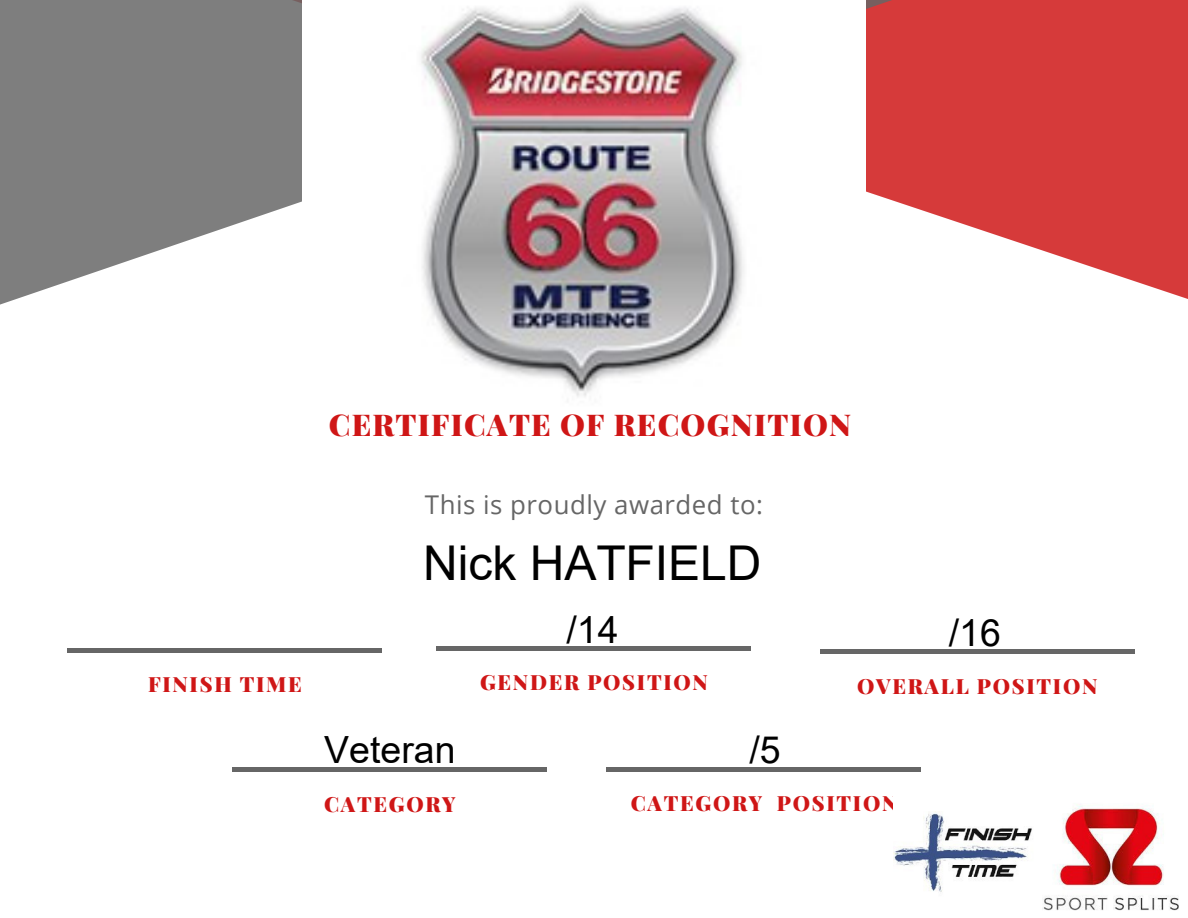
<style>
.page{position:relative;width:1188px;height:918px;background:#fff}
.page>*{position:absolute;margin:0;border:0;box-sizing:border-box;transform-origin:0 0}
.t1{font:48px "Arial";color:#000}
.t2{font:37.5px "Arial";color:#000}
.t3{font:900 30.15px "Playfair Display";letter-spacing:.04em;color:#cf1616}
.t4{font:25.8px "Open Sans";letter-spacing:.02em;color:#666}
.t5{font:900 21px "Playfair Display";letter-spacing:.08em;color:#cf1616}
</style>
<div class="page">
<svg style="left:893px;top:0;width:295px;height:299px;fill:#d63a3a"></svg>
<svg style="left:0;top:0;width:893px;height:305px;fill:#7e7e7e"></svg>
<div style="left:606px;top:767px;width:315px;height:5px;background:#666"></div>
<div style="left:436px;top:646px;width:315px;height:5px;background:#666"></div>
<hr style="left:232px;top:768px;width:315px;height:4px;background:#666">
<div style="left:67px;top:648px;width:315px;height:5px;background:#666"></div>
<hr style="left:820px;top:650px;width:315px;height:4px;background:#666">
<img style="left:1042px;top:804px;width:137px;height:107px">
<img style="left:894px;top:811px;width:138px;height:81px">
<img style="left:302px;top:0;width:564px;height:397px">
<h3 class="t3" style="left:329px;top:403px;width:524px">CERTIFICATE OF RECOGNITION</h3>
<p class="t4" style="left:425px;top:486px;width:340px">This is proudly awarded to:</p>
<h1 class="t1" style="left:423px;top:537px;width:340px">Nick HATFIELD</h1>
<h2 class="t2" style="left:566px;top:609px;width:54px">/14</h2>
<h2 class="t2" style="left:949px;top:612px;width:54px">/16</h2>
<p class="t5" style="left:480px;top:668px;width:229px">GENDER POSITION</p>
<p class="t5" style="left:148px;top:669px;width:155px">FINISH TIME</p>
<p class="t5" style="left:857px;top:671px;width:242px">OVERALL POSITION</p>
<h2 class="t2" style="left:324px;top:729px;width:133px">Veteran</h2>
<p class="t5" style="left:324px;top:789px;width:133px">CATEGORY</p>
<h2 class="t2" style="left:749px;top:729px;width:33px">/5</h2>
<p class="t5" style="left:631px;top:788px;width:268px">CATEGORY POSITION</p>
</div>
